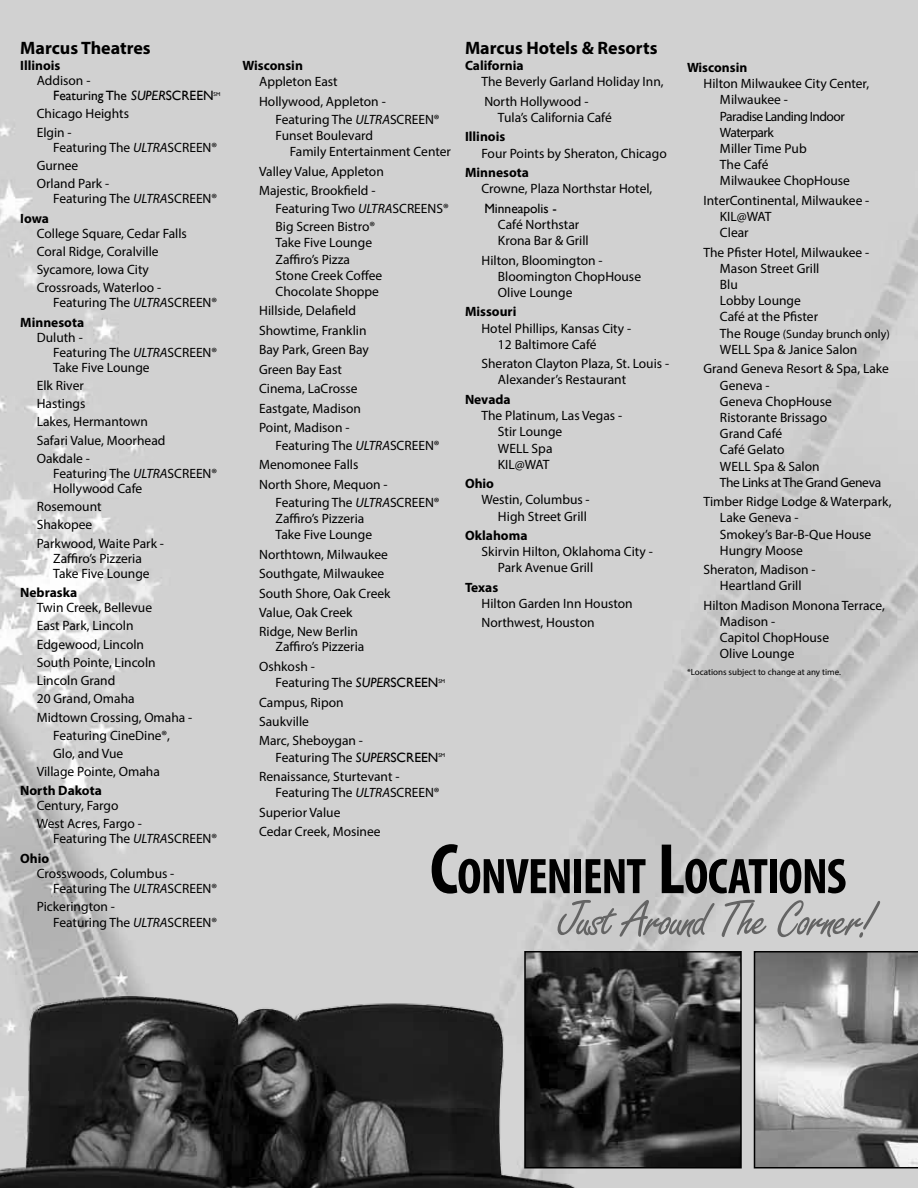
<style>
.page{position:relative;width:918px;height:1188px;background:#fff}
.page>*{position:absolute;margin:0;border:0;box-sizing:border-box;transform-origin:0 0}
.t1{font:54px "Freestyle Script";letter-spacing:-.04em;color:#646464}
.t2{font:700 condensed 50.4px "Myriad Pro";letter-spacing:-.02em;color:#000}
.t3{font:700 18px "Myriad Pro";color:#000}
.t4{font:13.5px/16.2px "Myriad Pro";color:#000}
.t5{font:700 13.5px "Myriad Pro";color:#000}
.t6{font:13.5px "Gill Sans";color:#000}
.t7{font:12px "Myriad Pro";color:#000}
.t8{font:9px "Myriad Pro";color:#000}
.t9{font:5.55px "Gill Sans";color:#000}
.s1{font-style:italic}
.s2{font-weight:700}
.s3{font-family:"Gill Sans";font-style:italic}
.s4{font-family:"Gill Sans"}
.s5{font-size:13.5px}
.s6{font-size:72px}
</style>
<div class="page">
<img style="left:0;top:0;width:918px;height:1188px">
<img style="left:0;top:996px;width:591px;height:192px">
<svg style="left:754px;top:951px;width:164px;height:217px;background:#8f8f8f"></svg>
<img style="left:527px;top:954px;width:212px;height:211px">
<div style="left:524px;top:951px;width:218px;height:217px;border:2px solid #000"></div>
<h3 class="t3" style="left:20px;top:36px;width:132px">Marcus Theatres</h3>
<p class="t5" style="left:20px;top:57px;width:42px">Illinois</p>
<p class="t4" style="left:37px;top:72px;width:55px">Addison -</p>
<p class="t6" style="left:53px;top:88px;width:162px">Featuring The <span class="s1">SUPER</span>SCREEN</p>
<p class="t9" style="left:214px;top:91px;width:8px">SM</p>
<p class="t4" style="left:37px;top:105px;width:94px;line-height:18.3px">Chicago Heights<br>Elgin -</p>
<p class="t4" style="left:37px;top:138px;width:182px;line-height:18.3px;text-indent:16px">Featuring The <span class="s1">ULTRA</span>SCREEN®<br>Gurnee<br>Orland Park -</p>
<p class="t4" style="left:53px;top:190px;width:165px">Featuring The <span class="s1">ULTRA</span>SCREEN®</p>
<p class="t5" style="left:20px;top:209px;width:30px">Iowa</p>
<p class="t4" style="left:37px;top:224px;width:152px;line-height:18.3px">College Square, Cedar Falls<br>Coral Ridge, Coralville<br>Sycamore, Iowa City<br>Crossroads, Waterloo -</p>
<p class="t4" style="left:20px;top:293px;width:198px;line-height:19.5px;text-indent:33px">Featuring The <span class="s1">ULTRA</span>SCREEN®<br><span class="s2">Minnesota</span></p>
<p class="t4" style="left:53px;top:330px;width:165px;line-height:15px;text-indent:-16px">Duluth -<br>Featuring The <span class="s1">ULTRA</span>SCREEN®<br>Take Five Lounge</p>
<p class="t4" style="left:37px;top:376px;width:130px;line-height:18.3px">Elk River<br>Hastings<br>Lakes, Hermantown<br>Safari Value, Moorhead<br>Oakdale -</p>
<p class="t4" style="left:53px;top:466px;width:165px;line-height:15px">Featuring The <span class="s1">ULTRA</span>SCREEN®<br>Hollywood Cafe</p>
<p class="t4" style="left:37px;top:497px;width:129px;line-height:18.3px">Rosemount<br>Shakopee<br>Parkwood, Waite Park -</p>
<p class="t4" style="left:53px;top:550px;width:98px;line-height:15px">Zaffiro’s Pizzeria<br>Take Five Lounge</p>
<p class="t5" style="left:20px;top:584px;width:58px">Nebraska</p>
<p class="t4" style="left:37px;top:599px;width:117px">Twin Creek, Bellevue</p>
<p class="t4" style="left:37px;top:617px;width:98px">East Park, Lincoln</p>
<p class="t4" style="left:37px;top:636px;width:109px">Edgewood, Lincoln</p>
<p class="t4" style="left:37px;top:654px;width:120px">South Pointe, Lincoln</p>
<p class="t4" style="left:37px;top:672px;width:80px">Lincoln Grand</p>
<p class="t4" style="left:37px;top:690px;width:99px">20 Grand, Omaha</p>
<p class="t4" style="left:37px;top:709px;width:157px">Midtown Crossing, Omaha -</p>
<p class="t4" style="left:53px;top:727px;width:118px">Featuring CineDine®,</p>
<p class="t4" style="left:53px;top:745px;width:72px">Glo, and Vue</p>
<p class="t4" style="left:37px;top:763px;width:125px">Village Pointe, Omaha</p>
<p class="t5" style="left:20px;top:782px;width:83px">North Dakota</p>
<p class="t4" style="left:37px;top:796px;width:107px;line-height:18.3px">Century, Fargo<br>West Acres, Fargo -</p>
<p class="t4" style="left:53px;top:831px;width:165px">Featuring The <span class="s1">ULTRA</span>SCREEN®</p>
<p class="t5" style="left:20px;top:850px;width:31px">Ohio</p>
<p class="t4" style="left:53px;top:866px;width:165px;line-height:15px;text-indent:-16px">Crosswoods, Columbus -<br>Featuring The <span class="s1">ULTRA</span>SCREEN®</p>
<p class="t4" style="left:53px;top:898px;width:165px;text-indent:-16px">Pickerington -<br>Featuring The <span class="s1">ULTRA</span>SCREEN®</p>
<p class="t5" style="left:243px;top:57px;width:62px">Wisconsin</p>
<p class="t4" style="left:259px;top:72px;width:128px;line-height:19.5px">Appleton East<br>Hollywood, Appleton -</p>
<p class="t4" style="left:276px;top:111px;width:165px">Featuring The <span class="s1">ULTRA</span>SCREEN®<br>Funset Boulevard</p>
<p class="t4" style="left:259px;top:142px;width:193px;line-height:19.5px;text-indent:31px">Family Entertainment Center<br>Valley Value, Appleton<br>Majestic, Brookfield -</p>
<p class="t4" style="left:276px;top:199px;width:175px;line-height:18px">Featuring Two <span class="s1">ULTRA</span>SCREENS®<br>Big Screen Bistro®</p>
<p class="t4" style="left:276px;top:234px;width:108px">Take Five Lounge<br>Zaffiro’s Pizza<br>Stone Creek Coffee<br>Chocolate Shoppe</p>
<p class="t4" style="left:259px;top:301px;width:111px;line-height:19.5px">Hillside, Delafield<br>Showtime, Franklin<br>Bay Park, Green Bay<br>Green Bay East<br>Cinema, LaCrosse<br>Eastgate, Madison<br>Point, Madison -</p>
<p class="t4" style="left:259px;top:435px;width:182px;line-height:19.5px;text-indent:16px">Featuring The <span class="s1">ULTRA</span>SCREEN®<br>Menomonee Falls<br>North Shore, Mequon -</p>
<p class="t4" style="left:276px;top:494px;width:165px">Featuring The <span class="s1">ULTRA</span>SCREEN®<br>Zaffiro’s Pizzeria<br>Take Five Lounge</p>
<p class="t4" style="left:259px;top:544px;width:133px;line-height:19.5px">Northtown, Milwaukee<br>Southgate, Milwaukee<br>South Shore, Oak Creek<br>Value, Oak Creek<br>Ridge, New Berlin</p>
<p class="t4" style="left:259px;top:637px;width:107px;line-height:19.5px;text-indent:16px">Zaffiro’s Pizzeria<br>Oshkosh -</p>
<p class="t4" style="left:276px;top:674px;width:164px">Featuring The <span class="s3">SUPER</span><span class="s4">SCREEN</span></p>
<p class="t9" style="left:438px;top:678px;width:8px">SM</p>
<p class="t4" style="left:259px;top:692px;width:105px;line-height:19.5px">Campus, Ripon<br>Saukville<br>Marc, Sheboygan -</p>
<p class="t4" style="left:276px;top:749px;width:164px">Featuring The <span class="s3">SUPER</span><span class="s4">SCREEN</span></p>
<p class="t9" style="left:438px;top:752px;width:8px">SM</p>
<p class="t4" style="left:276px;top:768px;width:165px;text-indent:-16px">Renaissance, Sturtevant -<br>Featuring The <span class="s1">ULTRA</span>SCREEN®</p>
<p class="t4" style="left:259px;top:802px;width:123px;line-height:19.5px">Superior Value<br>Cedar Creek, Mosinee</p>
<h3 class="t3" style="left:465px;top:36px;width:194px">Marcus Hotels &amp; Resorts</h3>
<p class="t5" style="left:465px;top:57px;width:60px">California</p>
<p class="t4" style="left:481px;top:72px;width:184px;line-height:19.5px">The Beverly Garland Holiday Inn,<br>North Hollywood -</p>
<p class="t4" style="left:498px;top:109px;width:115px">Tula’s California Café</p>
<p class="t5" style="left:465px;top:128px;width:42px">Illinois</p>
<p class="t4" style="left:481px;top:145px;width:187px">Four Points by Sheraton, Chicago</p>
<p class="t5" style="left:465px;top:164px;width:65px">Minnesota</p>
<p class="t4" style="left:481px;top:180px;width:172px">Crowne, Plaza Northstar Hotel,</p>
<p class="t6" style="left:484px;top:200px;width:74px">Minneapolis -</p>
<p class="t4" style="left:498px;top:216px;width:92px">Café Northstar<br>Krona Bar &amp; Grill</p>
<p class="t4" style="left:498px;top:252px;width:145px;text-indent:-16px">Hilton, Bloomington -<br>Bloomington ChopHouse<br>Olive Lounge</p>
<p class="t5" style="left:465px;top:303px;width:53px">Missouri</p>
<p class="t4" style="left:498px;top:320px;width:135px;text-indent:-16px">Hotel Phillips, Kansas City -<br>12 Baltimore Café</p>
<p class="t4" style="left:498px;top:355px;width:173px;text-indent:-16px">Sheraton Clayton Plaza, St. Louis -<br>Alexander’s Restaurant</p>
<p class="t5" style="left:465px;top:391px;width:47px">Nevada</p>
<p class="t4" style="left:498px;top:407px;width:126px;text-indent:-16px">The Platinum, Las Vegas -<br>Stir Lounge<br>WELL Spa<br>KIL@WAT</p>
<p class="t5" style="left:465px;top:475px;width:31px">Ohio</p>
<p class="t4" style="left:481px;top:492px;width:110px;text-align:right">Westin, Columbus -<br>High Street Grill</p>
<p class="t5" style="left:465px;top:527px;width:64px">Oklahoma</p>
<p class="t4" style="left:498px;top:543px;width:156px;text-indent:-16px">Skirvin Hilton, Oklahoma City -<br>Park Avenue Grill</p>
<p class="t5" style="left:465px;top:578px;width:35px">Texas</p>
<p class="t4" style="left:481px;top:594px;width:153px;line-height:19.5px">Hilton Garden Inn Houston<br>Northwest, Houston</p>
<p class="t5" style="left:687px;top:59px;width:62px">Wisconsin</p>
<p class="t4" style="left:720px;top:75px;width:151px;text-indent:-16px">Hilton Milwaukee City Center,<br>Milwaukee -<br>Paradise Landing Indoor<br>Waterpark<br>Miller Time Pub<br>The Café<br>Milwaukee ChopHouse</p>
<p class="t4" style="left:720px;top:192px;width:151px;text-indent:-16px">InterContinental, Milwaukee -<br>KIL@WAT<br>Clear</p>
<p class="t4" style="left:720px;top:244px;width:151px;text-indent:-16px">The Pfister Hotel, Milwaukee -<br>Mason Street Grill<br>Blu<br>Lobby Lounge<br>Café at the Pfister</p>
<p class="t7" style="left:720px;top:326px;width:171px"><span class="s5">The Rouge</span> (Sunday brunch only)</p>
<p class="t4" style="left:703px;top:339px;width:187px;line-height:19.5px;text-indent:16px">WELL Spa &amp; Janice Salon<br>Grand Geneva Resort &amp; Spa, Lake</p>
<p class="t4" style="left:720px;top:377px;width:163px">Geneva -<br>Geneva ChopHouse<br>Ristorante Brissago<br>Grand Café<br>Café Gelato<br>WELL Spa &amp; Salon<br>The Links at The Grand Geneva</p>
<p class="t4" style="left:720px;top:493px;width:173px;text-indent:-16px">Timber Ridge Lodge &amp; Waterpark,<br>Lake Geneva -<br>Smokey’s Bar-B-Que House<br>Hungry Moose</p>
<p class="t4" style="left:703px;top:561px;width:114px;text-align:center">Sheraton, Madison -<br>Heartland Grill</p>
<p class="t4" style="left:720px;top:597px;width:167px;text-indent:-16px">Hilton Madison Monona Terrace,<br>Madison -<br>Capitol ChopHouse<br>Olive Lounge</p>
<p class="t8" style="left:687px;top:667px;width:155px">*Locations subject to change at any time.</p>
<h2 class="t2" style="left:430px;top:845px;width:418px"><span class="s6">C</span>ONVENIENT <span class="s6">L</span>OCATIONS</h2>
<h1 class="t1" style="left:558px;top:890px;width:318px">Just Around The Corner!</h1>
</div>
